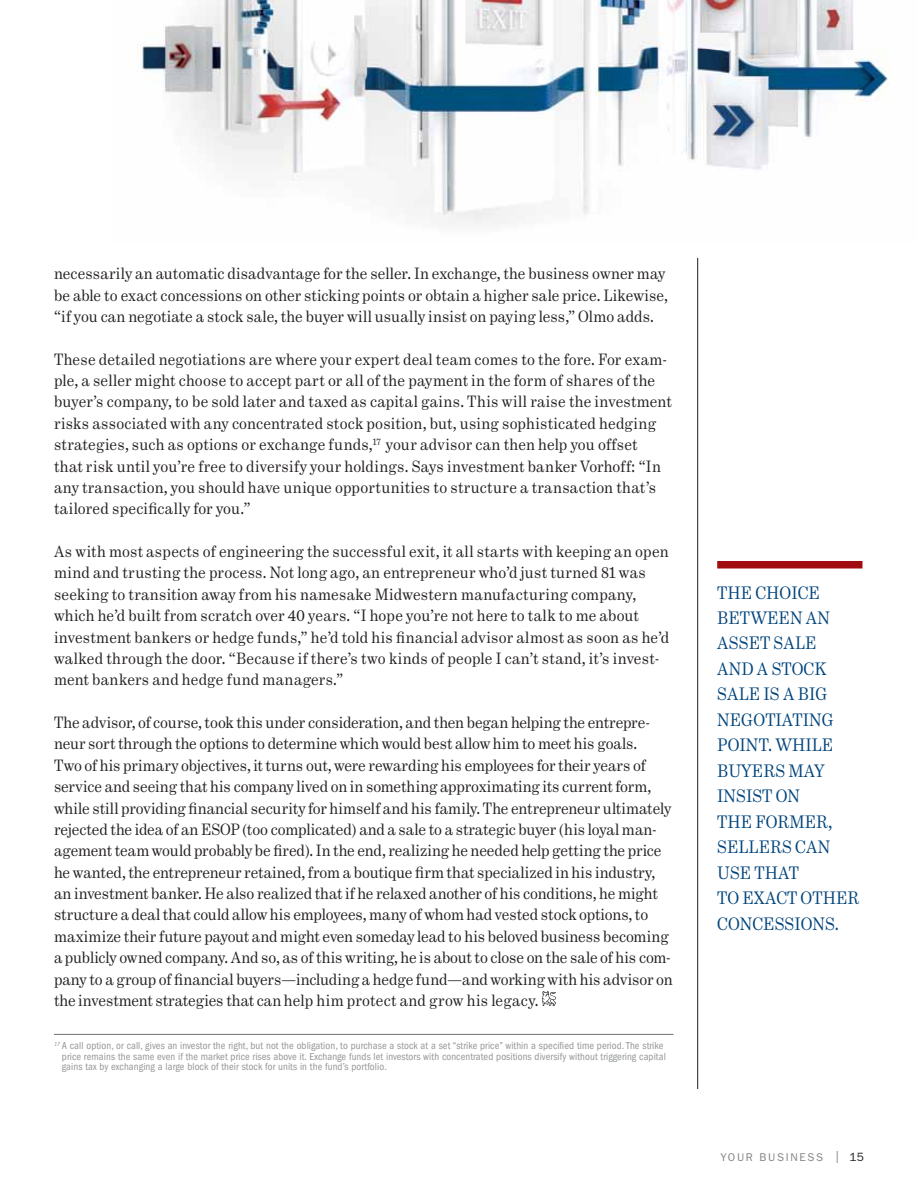
<style>
.page{position:relative;width:918px;height:1188px;background:#fff}
.page>*{position:absolute;margin:0;border:0;box-sizing:border-box;transform-origin:0 0}
.t1{font:300 16.5px/25.5px "Higher Standards";letter-spacing:.16em;color:#00447c}
.t2{font:300 16.5px/25.5px "Higher Standards";letter-spacing:.09em;color:#00447c}
.t3{font:300 15px/21.3px "Higher Standards";letter-spacing:.005em;color:#231f20}
.t4{font:11.25px "ITC Franklin Gothic Std";color:#808285}
.t5{font:condensed 10.5px/10.5px "ITC Franklin Gothic Std";letter-spacing:.01em;color:#939598}
.s1{font-size:12px;color:#717073}
.s2{font-size:12px;color:#231f20}
</style>
<div class="page">
<img style="left:142px;top:0;width:747px;height:224px">
<svg style="left:542px;top:991px;width:14px;height:15px"></svg>
<hr style="left:54px;top:1034px;width:620px;height:1px;background:#717073">
<hr style="left:697px;top:258px;width:1px;height:831px;background:#231f20">
<div style="left:717px;top:561px;width:145px;height:7px;background:#a10c11"></div>
<p class="t3" style="left:54px;top:263px;width:615px">necessarily an automatic disadvantage for the seller. In exchange, the business owner may be able to exact concessions on other sticking points or obtain a higher sale price. Likewise, “if you can negotiate a stock sale, the buyer will usually insist on paying less,” Olmo adds.</p>
<p class="t3" style="left:54px;top:349px;width:619px">These detailed negotiations are where your expert deal team comes to the fore. For exam&shy;ple, a seller might choose to accept part or all of the payment in the form of shares of the buyer’s company, to be sold later and taxed as capital gains. This will raise the investment risks associated with any concentrated stock position, but, using sophisticated hedging strategies, such as options or exchange funds,<sup>17</sup> your advisor can then help you offset<br>that risk until you’re free to diversify your holdings. Says investment banker Vorhoff: “In any transaction, you should have unique opportunities to structure a transaction that’s tailored specifically for you.”</p>
<p class="t3" style="left:54px;top:541px;width:617px">As with most aspects of engineering the successful exit, it all starts with keeping an open mind and trusting the process. Not long ago, an entrepreneur who’d just turned 81 was seeking to transition away from his namesake Midwestern manufacturing company, which he’d built from scratch over 40 years. “I hope you’re not here to talk to me about investment bankers or hedge funds,” he’d told his financial advisor almost as soon as he’d walked through the door. “Because if there’s two kinds of people I can’t stand, it’s invest&shy;ment bankers and hedge fund managers.”</p>
<p class="t3" style="left:54px;top:712px;width:620px">The advisor, of course, took this under consideration, and then began helping the entrepre&shy;neur sort through the options to determine which would best allow him to meet his goals.<br>Two of his primary objectives, it turns out, were rewarding his employees for their years of service and seeing that his company lived on in something approximating its current form, while still providing financial security for himself and his family. The entrepreneur ultimately rejected the idea of an ESOP (too complicated) and a sale to a strategic buyer (his loyal man&shy;agement team would probably be fired). In the end, realizing he needed help getting the price he wanted, the entrepreneur retained, from a boutique firm that specialized in his industry, an investment banker. He also realized that if he relaxed another of his conditions, he might structure a deal that could allow his employees, many of whom had vested stock options, to maximize their future payout and might even someday lead to his beloved business becoming a publicly owned company. And so, as of this writing, he is about to close on the sale of his com&shy;pany to a group of financial buyers—including a hedge fund—and working with his advisor on the investment strategies that can help him protect and grow his legacy.</p>
<p class="t5" style="left:62px;top:1041px;width:605px;text-indent:-8px"><sup>17</sup> A call option, or call, gives an investor the right, but not the obligation, to purchase a stock at a set “strike price” within a specified time period. The strike price remains the same even if the market price rises above it. Exchange funds let investors with concentrated positions diversify without triggering capital gains tax by exchanging a large block of their stock for units in the fund’s portfolio.</p>
<p class="t1" style="left:717px;top:580px;width:85px">The choice betwee</p>
<p class="t1" style="left:790px;top:605px;width:41px">n an</p>
<p class="t1" style="left:717px;top:631px;width:12px">asset</p>
<p class="t1" style="left:717px;top:631px;width:108px;text-indent:56px">sale and a stock saleis abig negotiati</p>
<p class="t2" style="left:717px;top:707px;width:115px;text-indent:92px">ng point. While buyersmay insist</p>
<p class="t1" style="left:776px;top:784px;width:26px">on</p>
<p class="t1" style="left:717px;top:809px;width:117px;text-indent:38px">forme r, se llers can use</p>
<p class="t1" style="left:717px;top:809px;width:13px">the</p>
<p class="t1" style="left:717px;top:860px;width:108px;text-indent:37px">that<br>to EXACT othe</p>
<p class="t1" style="left:848px;top:886px;width:13px">r</p>
<p class="t1" style="left:717px;top:911px;width:46px">concessi</p>
<p class="t1" style="left:801px;top:911px;width:40px">ons.</p>
<p class="t4" style="left:721px;top:1151px;width:145px">YOUR BUSINESS <span class="s1">|</span> <span class="s2">15</span></p>
</div>
